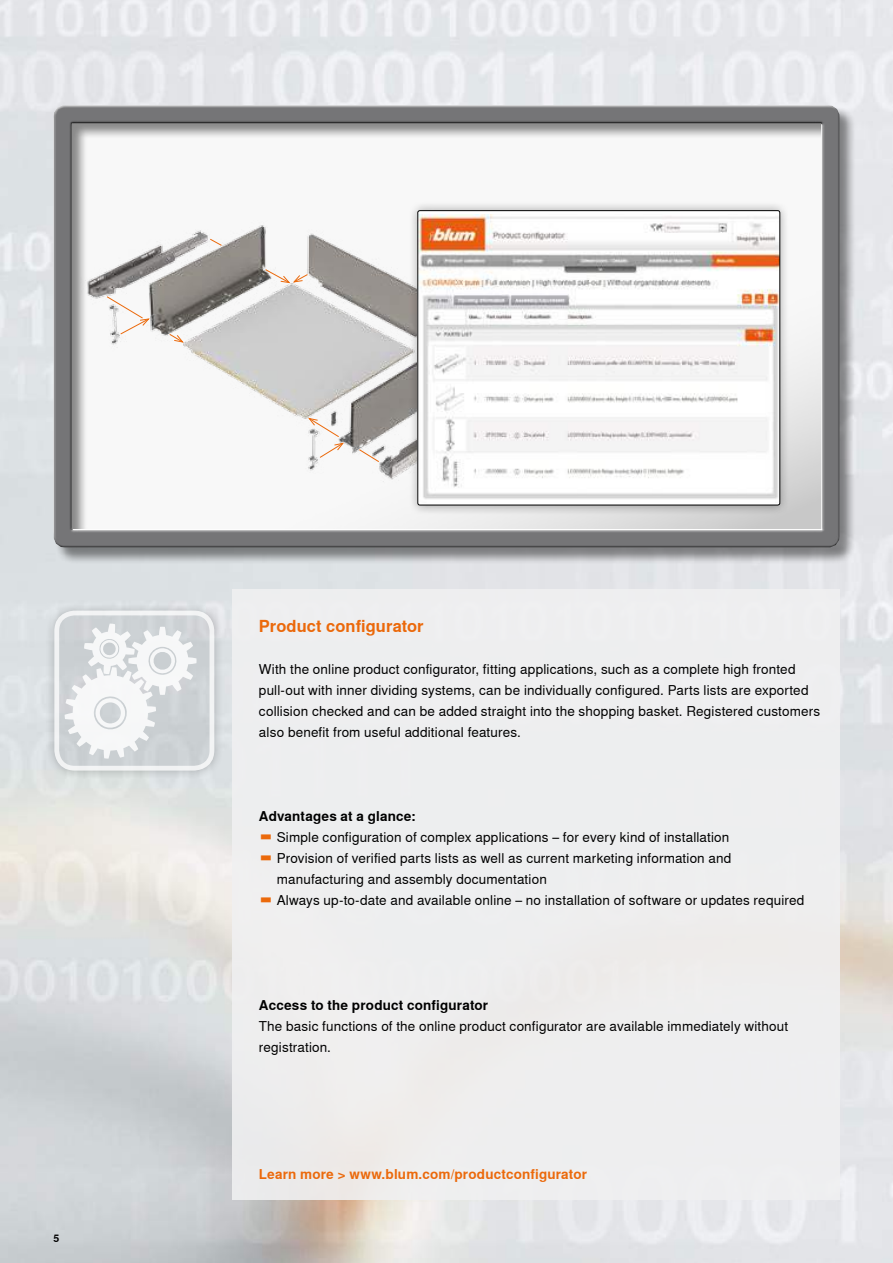
<style>
.page{position:relative;width:893px;height:1263px;background:#fff}
.page>*{position:absolute;margin:0;border:0;box-sizing:border-box;transform-origin:0 0}
.t1{font:700 16.5px "Nimbus Sans Global";letter-spacing:.005em;color:#eb690b}
.t2{font:13.5px/21px "Nimbus Sans Global";letter-spacing:.01em;color:#000}
.t3{font:700 13.5px "Nimbus Sans Global";letter-spacing:.015em;color:#000}
.t4{font:700 13.5px "Nimbus Sans Global";letter-spacing:.01em;color:#eb690b}
.t5{font:700 10.5px "Nimbus Sans Global";color:#000}
.s1{font-size:17.25px;color:#eb690b}
</style>
<div class="page">
<div style="left:232px;top:589px;width:607px;height:611px;background:#f0f0f1"></div>
<div style="left:54px;top:105px;width:802px;height:459px;background:#000;opacity:.45"></div>
<div style="left:53px;top:109px;width:786px;height:439px;background:#000;opacity:.75"></div>
<svg style="left:72px;top:124px;width:750px;height:406px"></svg>
<svg style="left:107px;top:296px;width:42px;height:38px"></svg>
<div style="left:45px;top:601px;width:179px;height:179px;background:#000;opacity:.75"></div>
<div style="left:54px;top:611px;width:160px;height:159px;background:#cdd1d4;border-radius:20px"></div>
<div style="left:54px;top:611px;width:160px;height:159px;border:5px solid #fff;border-radius:18px"></div>
<svg style="left:65px;top:623px;width:132px;height:136px"></svg>
<div style="left:408px;top:201px;width:382px;height:314px;background:#000;opacity:.35"></div>
<img style="left:420px;top:215px;width:358px;height:287px">
<div style="left:418px;top:210px;width:362px;height:295px;border:1px solid #000;border-radius:2px"></div>
<svg style="left:169px;top:334px;width:14px;height:8px"></svg>
<svg style="left:210px;top:239px;width:12px;height:7px"></svg>
<svg style="left:359px;top:449px;width:20px;height:13px"></svg>
<svg style="left:308px;top:418px;width:31px;height:19px"></svg>
<svg style="left:265px;top:269px;width:43px;height:14px"></svg>
<svg style="left:320px;top:443px;width:24px;height:15px"></svg>
<p class="t5" style="left:54px;top:1230px;width:7px">5</p>
<p class="t1" style="left:259px;top:613px;width:166px">Product configurator</p>
<p class="t2" style="left:259px;top:658px;width:563px">With the online product configurator, fitting applications, such as a complete high fronted pull-out with inner dividing systems, can be individually configured. Parts lists are exported collision checked and can be added straight into the shopping basket. Registered customers also benefit from useful additional features.</p>
<p class="t3" style="left:259px;top:806px;width:158px">Advantages at a glance:</p>
<p class="t2" style="left:259px;top:826px;width:472px"><span class="s1">▬</span> Simple configuration of complex applications – for every kind of installation</p>
<p class="t2" style="left:259px;top:847px;width:474px"><span class="s1">▬</span> Provision of verified parts lists as well as current marketing information and</p>
<p class="t2" style="left:277px;top:868px;width:272px">manufacturing and assembly documentation</p>
<p class="t2" style="left:259px;top:889px;width:547px"><span class="s1">▬</span> Always up-to-date and available online – no installation of software or updates required</p>
<p class="t3" style="left:259px;top:995px;width:231px">Access to the product configurator</p>
<p class="t2" style="left:259px;top:1015px;width:531px">The basic functions of the online product configurator are available immediately without registration.</p>
<p class="t4" style="left:259px;top:1163px;width:330px">Learn more &gt; www.blum.com/productconfigurator</p>
</div>
